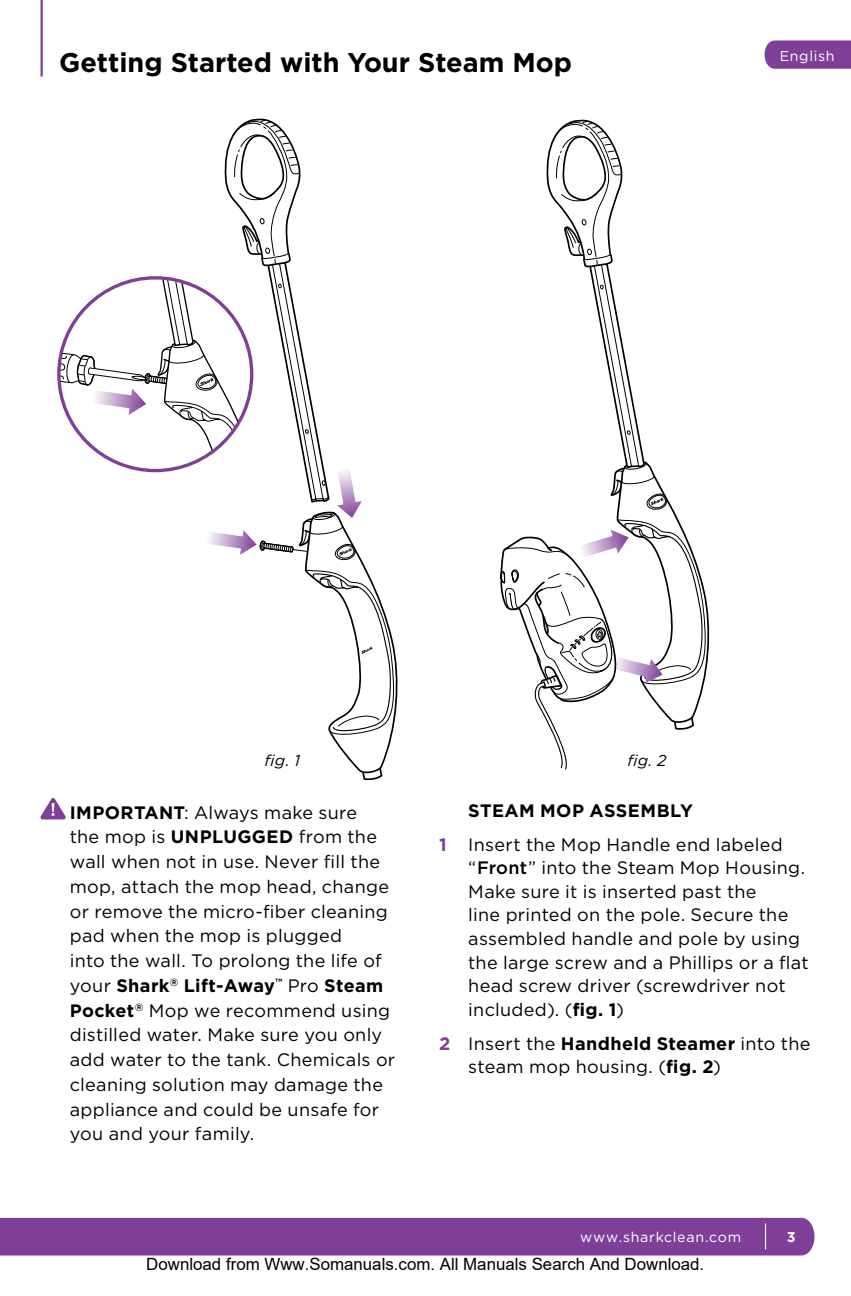
<style>
.page{position:relative;width:851px;height:1296px;background:#fff}
.page>*{position:absolute;margin:0;border:0;box-sizing:border-box;transform-origin:0 0}
.t1{font:700 27px "Gotham";color:#000}
.t2{font:18px/24.8px "Gotham";letter-spacing:.015em;color:#000}
.t3{font:16.88px "Arial";color:#000}
.t4{font:italic 15.75px "Gotham";color:#000}
.t5{font:14.17px "Gotham";letter-spacing:.045em;color:#fff}
.t6{font:700 14.17px "Gotham";color:#fff}
.s1{font-weight:700}
.s2{font-weight:700;color:#7f3f98}
.s3{font-weight:500}
</style>
<div class="page">
<div style="left:0;top:1218px;width:814px;height:38px;background:#7f3f98"></div>
<div style="left:764px;top:41px;width:86px;height:28px;background:#7f3f98"></div>
<hr style="left:40px;top:0;width:3px;height:76px;background:#7f3f98">
<svg style="left:40px;top:797px;width:26px;height:22px"></svg>
<svg style="left:59px;top:118px;width:339px;height:663px"></svg>
<svg style="left:500px;top:119px;width:210px;height:651px"></svg>
<h1 class="t1" style="left:59px;top:46px;width:514px">Getting Started with Your Steam Mop</h1>
<p class="t5" style="left:779px;top:48px;width:56px">English</p>
<p class="t4" style="left:264px;top:752px;width:37px">fig. 1</p>
<p class="t4" style="left:627px;top:752px;width:41px">fig. 2</p>
<p class="t2" style="left:70px;top:800px;width:327px"><span class="s1">IMPORTANT</span>: Always make sure<br>the mop is <span class="s1">UNPLUGGED</span> from the wall when not in use. Never fill the mop, attach the mop head, change or remove the micro-fiber cleaning pad when the mop is plugged<br>into the wall. To prolong the life of your <span class="s1">Shark</span><sup>®</sup> <span class="s1">Lift-Away</span><sup>™</sup> Pro <span class="s1">Steam<br>Pocket</span><sup>®</sup> Mop we recommend using distilled water. Make sure you only add water to the tank. Chemicals or cleaning solution may damage the appliance and could be unsafe for you and your family.</p>
<p class="t2" style="left:439px;top:793px;width:345px;line-height:33.8px;text-indent:29px"><span class="s1">STEAM MOP ASSEMBLY<br></span><span class="s2">1</span> Insert the Mop Handle end labeled</p>
<p class="t2" style="left:468px;top:856px;width:342px;line-height:23.6px">“<span class="s3">Front</span>” into the Steam Mop Housing.<br>Make sure it is inserted past the<br>line printed on the pole. Secure the assembled handle and pole by using the large screw and a Phillips or a flat head screw driver (screwdriver not included). (<span class="s1">fig. 1</span>)</p>
<p class="t2" style="left:468px;top:1031px;width:343px;line-height:23.6px;text-indent:-29px"><span class="s2">2</span> Insert the <span class="s1">Handheld Steamer</span> into the steam mop housing. (<span class="s1">fig. 2</span>)</p>
<p class="t5" style="left:580px;top:1229px;width:163px">www.sharkclean.com</p>
<p class="t3" style="left:146px;top:1255px;width:559px">Download from Www.Somanuals.com. All Manuals Search And Download.</p>
<p class="t6" style="left:787px;top:1229px;width:10px">3</p>
</div>
